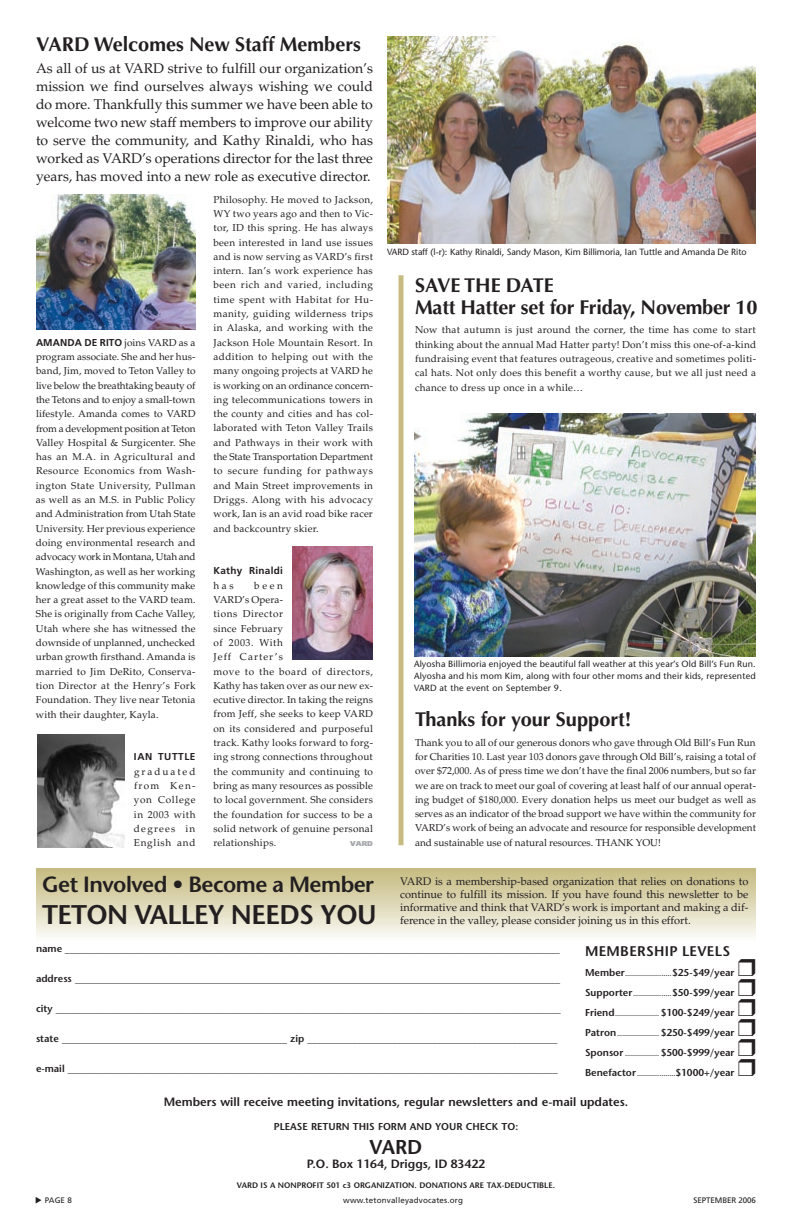
<style>
.page{position:relative;width:792px;height:1224px;background:#fff}
.page>*{position:absolute;margin:0;border:0;box-sizing:border-box;transform-origin:0 0}
.t1{font:600 27px "Stone Sans";letter-spacing:-.025em;color:#231f20}
.t2{font:600 22px "Stone Sans";letter-spacing:-.025em;color:#231f20}
.t3{font:700 20px/22px "Optima";color:#231f20}
.t4{font:600 20px "Stone Sans";color:#231f20}
.t5{font:14px/18px "Palatino";color:#231f20;text-align:justify}
.t6{font:600 14px "Stone Sans";letter-spacing:.02em;color:#231f20}
.t7{font:600 12px "Stone Sans";color:#231f20}
.t8{font:11px/13px "Palatino";color:#231f20;text-align:justify}
.t9{font:10px/14.3px "Palatino";letter-spacing:.025em;color:#231f20;text-align:justify}
.t10{font:600 10px "Stone Sans";color:#231f20}
.t11{font:700 10px "Frutiger";letter-spacing:.01em;color:#231f20}
.t12{font:700 10px "Frutiger";letter-spacing:.03em;color:#231f20}
.t13{font:700 10px "Frutiger";letter-spacing:.06em;color:#231f20}
.t14{font:9px/12px "Stone Sans";color:#231f20;text-align:justify}
.t15{font:600 8px "Stone Sans";color:#231f20}
.t16{font:8px "Frutiger";letter-spacing:.02em;color:#231f20}
.t17{font:8px "Frutiger";letter-spacing:-.01em;color:#231f20}
.t18{font:600 7px "Stone Sans";color:#231f20}
.t19{font:900 7px "Frutiger";color:#a8a9ad}
.s1{font-family:"Palatino";font-weight:400}
.s2{font-size:10px}
.s3{font-size:7px}
</style>
<div class="page">
<div style="left:36px;top:868px;width:720px;height:73px;background:linear-gradient(to bottom,#c4b97e,#fcfbf8)"></div>
<img style="left:387px;top:36px;width:369px;height:208px">
<img style="left:292px;top:547px;width:81px;height:113px">
<div style="left:398px;top:275px;width:6px;height:570px;background:#c6bc81"></div>
<img style="left:36px;top:195px;width:160px;height:135px">
<img style="left:37px;top:734px;width:88px;height:113px">
<img style="left:414px;top:413px;width:342px;height:243px">
<h3 class="t3" style="left:36px;top:33px;width:326px">VARD Welcomes New Staff Members</h3>
<p class="t5" style="left:36px;top:59px;width:339px">As all of us at VARD strive to fulfill our organization’s mission we find ourselves always wishing we could do more. Thankfully this summer we have been able to welcome two new staff members to improve our ability to serve the community, and Kathy Rinaldi, who has worked as VARD’s operations director for the last three years, has moved into a new role as executive director.</p>
<p class="t11" style="left:36px;top:336px;width:161px">AMANDA DE RITO <span class="s1">joins VARD as a</span></p>
<p class="t9" style="left:36px;top:350px;width:161px">program associate. She and her hus&shy;band, Jim, moved to Teton Valley to live below the breathtaking beauty of the Tetons and to enjoy a small-town lifestyle. Amanda comes to VARD from a development position at Teton Valley Hospital &amp; Surgicenter. She has an M.A. in Agricultural and Resource Economics from Wash&shy;ington State University, Pullman as well as an M.S. in Public Policy and Administration from Utah State University. Her previous experience doing environmental research and advocacy work in Montana, Utah and Washington, as well as her working knowledge of this community make her a great asset to the VARD team.<br>She is originally from Cache Valley, Utah where she has witnessed the downside of unplanned, unchecked urban growth firsthand. Amanda is married to Jim DeRito, Conserva&shy;tion Director at the Henry’s Fork Foundation. They live near Tetonia with their daughter, Kayla.</p>
<p class="t13" style="left:134px;top:751px;width:63px">IAN TUTTLE</p>
<p class="t9" style="left:134px;top:764px;width:63px">graduated from Ken&shy;yon College in 2003 with degrees in English and</p>
<p class="t9" style="left:214px;top:192px;width:161px">Philosophy. He moved to Jackson, WY two years ago and then to Vic&shy;tor, ID this spring. He has always been interested in land use issues and is now serving as VARD’s first intern. Ian’s work experience has been rich and varied, including time spent with Habitat for Hu&shy;manity, guiding wilderness trips in Alaska, and working with the Jackson Hole Mountain Resort. In addition to helping out with the many ongoing projects at VARD he is working on an ordinance concern&shy;ing telecommunications towers in the county and cities and has col&shy;laborated with Teton Valley Trails and Pathways in their work with the State Transportation Department to secure funding for pathways and Main Street improvements in Driggs. Along with his advocacy work, Ian is an avid road bike racer and backcountry skier.</p>
<p class="t12" style="left:214px;top:565px;width:71px">Kathy Rinaldi</p>
<p class="t9" style="left:214px;top:578px;width:22px">has</p>
<p class="t9" style="left:214px;top:578px;width:161px;text-align:left;text-indent:41px">been<br>VARD’s Opera-<br>tions Director<br>since February<br>of 2003. With<br>Jeff Carter’s<br>move to the board of directors,<br>Kathy has taken over as our new ex&shy;ecutive director. In taking the reigns from Jeff, she seeks to keep VARD on its considered and purposeful track. Kathy looks forward to forg&shy;ing strong connections throughout the community and continuing to bring as many resources as possible to local government. She considers the foundation for success to be a solid network of genuine personal relationships.</p>
<p class="t19" style="left:350px;top:839px;width:24px">VARD</p>
<h2 class="t2" style="left:42px;top:871px;width:334px">Get Involved • Become a Member</h2>
<h1 class="t1" style="left:42px;top:898px;width:336px">TETON VALLEY NEEDS YOU</h1>
<p class="t14" style="left:387px;top:246px;width:361px">VARD staff (l-r): Kathy Rinaldi, Sandy Mason, Kim Billimoria, Ian Tuttle and Amanda De Rito</p>
<h3 class="t3" style="left:415px;top:274px;width:344px">SAVE THE DATE<br>Matt Hatter set for Friday, November 10</h3>
<p class="t9" style="left:415px;top:323px;width:343px">Now that autumn is just around the corner, the time has come to start thinking about the annual Mad Hatter party! Don’t miss this one-of-a-kind fundraising event that features outrageous, creative and sometimes politi&shy;cal hats. Not only does this benefit a worthy cause, but we all just need a chance to dress up once in a while…</p>
<p class="t14" style="left:414px;top:658px;width:343px">Alyosha Billimoria enjoyed the beautiful fall weather at this year’s Old Bill’s Fun Run.<br>Alyosha and his mom Kim, along with four other moms and their kids, represented VARD at the event on September 9.</p>
<h3 class="t3" style="left:415px;top:708px;width:218px">Thanks for your Support!</h3>
<p class="t9" style="left:415px;top:735px;width:343px">Thank you to all of our generous donors who gave through Old Bill’s Fun Run for Charities 10. Last year 103 donors gave through Old Bill’s, raising a total of over $72,000. As of press time we don’t have the final 2006 numbers, but so far we are on track to meet our goal of covering at least half of our annual operat&shy;ing budget of $180,000. Every donation helps us meet our budget as well as serves as an indicator of the broad support we have within the community for VARD’s work of being an advocate and resource for responsible development and sustainable use of natural resources. THANK YOU!</p>
<p class="t8" style="left:400px;top:875px;width:350px">VARD is a membership-based organization that relies on donations to continue to fulfill its mission. If you have found this newsletter to be informative and think that VARD’s work is important and making a dif&shy;ference in the valley, please consider joining us in this effort.</p>
<h3 class="t6" style="left:585px;top:942px;width:147px">MEMBERSHIP LEVELS</h3>
<p class="t18" style="left:585px;top:969px;width:151px"><span class="s2">Member</span> .......................<span class="s2">$25-$49/year</span></p>
<p class="t10" style="left:585px;top:986px;width:151px">Supporter <span class="s3">...................</span>$50-$99/year</p>
<p class="t18" style="left:585px;top:1009px;width:151px"><span class="s2">Friend</span> ...................... <span class="s2">$100-$249/year</span></p>
<p class="t18" style="left:585px;top:1029px;width:151px"><span class="s2">Patron</span> ..................... <span class="s2">$250-$499/year</span></p>
<p class="t10" style="left:585px;top:1046px;width:151px">Sponsor <span class="s3">.................</span> $500-$999/year</p>
<p class="t10" style="left:585px;top:1066px;width:151px">Benefactor <span class="s3">...................</span>$1000+/year</p>
<p class="t10" style="left:36px;top:942px;width:525px">name ___________________________________________________________________________________________________</p>
<p class="t10" style="left:36px;top:972px;width:526px">address _________________________________________________________________________________________________</p>
<p class="t10" style="left:36px;top:1002px;width:526px">city _____________________________________________________________________________________________________</p>
<p class="t10" style="left:36px;top:1032px;width:523px">state _____________________________________________ zip __________________________________________________</p>
<p class="t10" style="left:36px;top:1062px;width:523px">e-mail __________________________________________________________________________________________________</p>
<p class="t7" style="left:164px;top:1094px;width:466px">Members will receive meeting invitations, regular newsletters and e-mail updates.</p>
<p class="t10" style="left:274px;top:1120px;width:246px">PLEASE RETURN THIS FORM AND YOUR CHECK TO:</p>
<h3 class="t4" style="left:370px;top:1135px;width:54px">VARD</h3>
<p class="t7" style="left:307px;top:1157px;width:180px">P.O. Box 1164, Driggs, ID 83422</p>
<p class="t15" style="left:237px;top:1181px;width:320px">VARD IS A NONPROFIT 501 c3 ORGANIZATION. DONATIONS ARE TAX-DEDUCTIBLE.</p>
<p class="t16" style="left:35px;top:1196px;width:38px">◆ PAGE 8</p>
<p class="t16" style="left:343px;top:1196px;width:121px">www.tetonvalleyadvocates.org</p>
<p class="t17" style="left:694px;top:1196px;width:64px">SEPTEMBER 2006</p>
</div>
